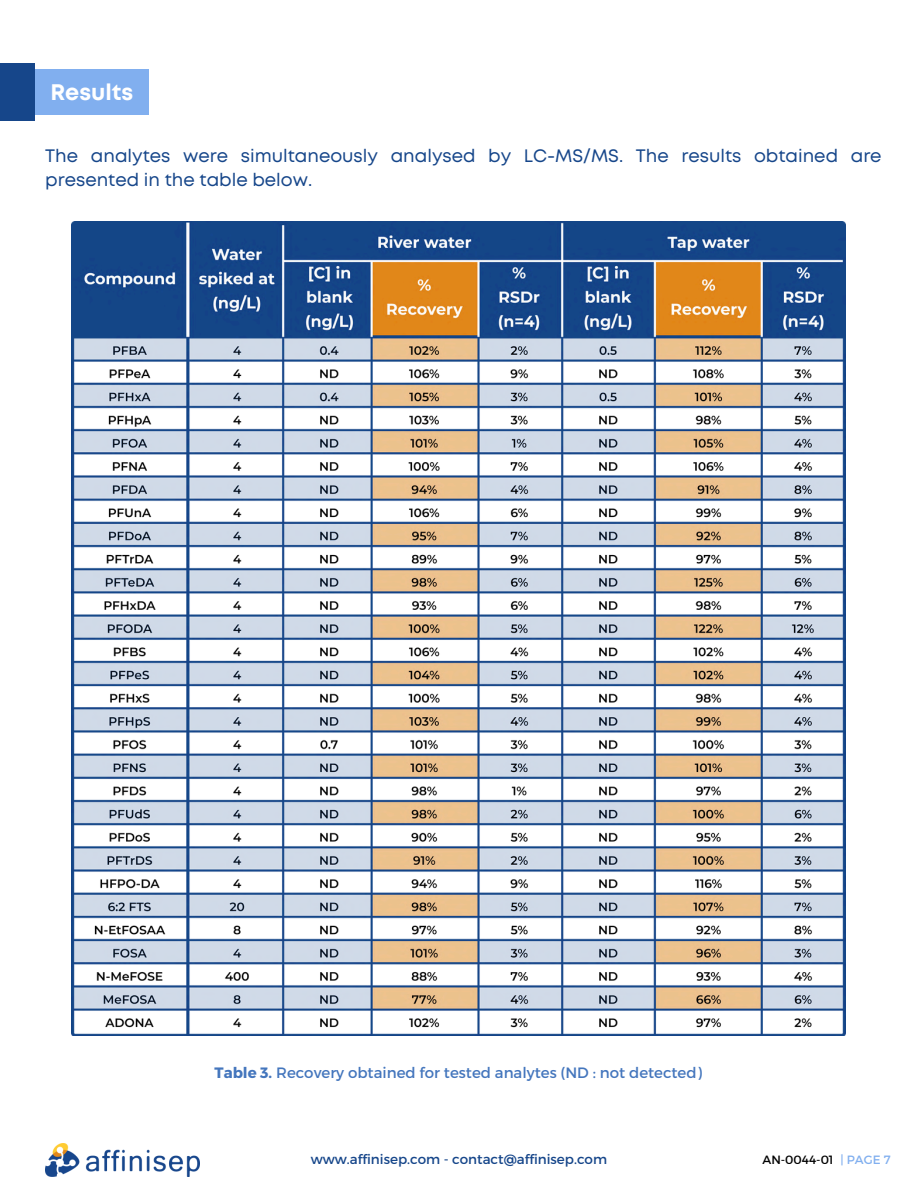
<style>
.page{position:relative;width:918px;height:1188px;background:#fff}
.page>*{position:absolute;margin:0;border:0;box-sizing:border-box;transform-origin:0 0}
.t1{font:700 22.5px "Mont";color:#fff}
.t2{font:18px/24px "Mont";color:#16468a}
.t3{font:15px "Montserrat";color:#4476bd}
.t4{font:13.5px "Montserrat";color:#16468a}
.t5{font:12px "Montserrat";color:#000}
.t6{font:12px "Montserrat";color:#81afef}
.s1{font-weight:700}
</style>
<div class="page">
<img style="left:45px;top:1143px;width:154px;height:34px">
<div style="left:0;top:69px;width:149px;height:46px;background:#81afef"></div>
<div style="left:0;top:63px;width:35px;height:58px;background:#16468a"></div>
<img style="left:72px;top:221px;width:774px;height:815px">
<h3 class="t1" style="left:50px;top:84px;width:84px">Results</h3>
<p class="t2" style="left:45px;top:145px;width:838px">The analytes were simultaneously analysed by LC-MS/MS. The results obtained are presented in the table below.</p>
<p class="t3" style="left:215px;top:1063px;width:489px"><span class="s1">Table 3.</span> Recovery obtained for tested analytes (ND : not detected)</p>
<h3 class="t4" style="left:311px;top:1150px;width:298px">www.affinisep.com - contact@affinisep.com</h3>
<p class="t6" style="left:841px;top:1152px;width:52px">| PAGE 7</p>
<p class="t5" style="left:763px;top:1152px;width:73px">AN-0044-01</p>
</div>
